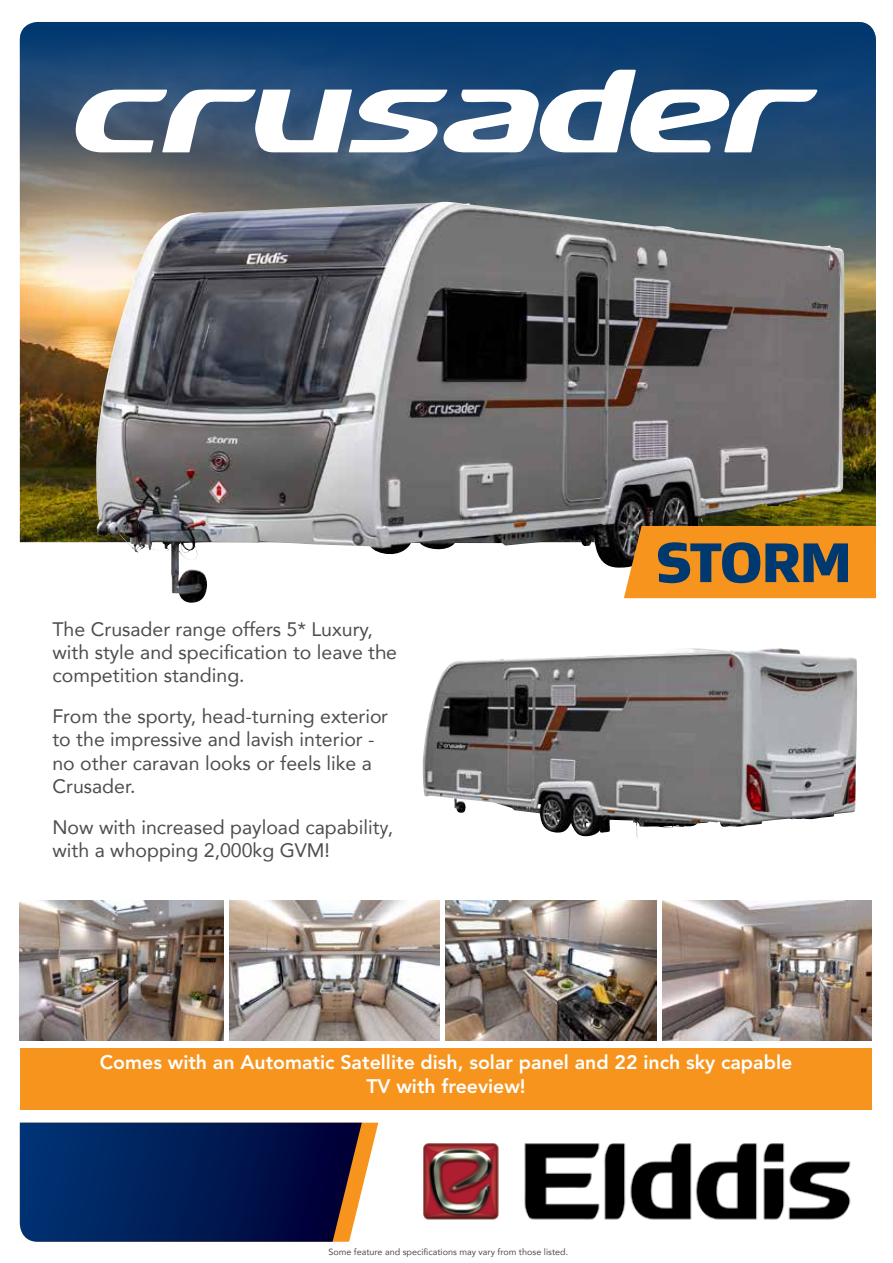
<style>
.page{position:relative;width:893px;height:1263px;background:#fff}
.page>*{position:absolute;margin:0;border:0;box-sizing:border-box;transform-origin:0 0}
.t1{font:900 57px "Gustan";letter-spacing:-.02em;color:#003870}
.t2{font:19.5px/23.4px "Avenir";color:#4d4d4f}
.t3{font:800 19.5px/23.4px "Avenir";color:#fff;text-align:center}
.t4{font:9px "Avenir";color:#4d4d4f}
</style>
<div class="page">
<img style="left:20px;top:22px;width:856px;height:520px">
<img style="left:20px;top:900px;width:203px;height:141px">
<img style="left:229px;top:900px;width:211px;height:141px">
<img style="left:662px;top:900px;width:210px;height:141px">
<img style="left:446px;top:900px;width:210px;height:141px">
<img style="left:423px;top:650px;width:434px;height:188px">
<img style="left:96px;top:203px;width:748px;height:400px">
<svg style="left:20px;top:1123px;width:359px;height:119px;background:#172a5a"></svg>
<div style="left:623px;top:526px;width:253px;height:72px;background:#f7941e"></div>
<div style="left:20px;top:1048px;width:852px;height:62px;background:#f7941e"></div>
<svg style="left:74px;top:70px;width:743px;height:83px"></svg>
<img style="left:423px;top:1143px;width:428px;height:77px">
<p class="t2" style="left:52px;top:617px;width:346px">The Crusader range offers 5* Luxury, with style and specification to leave the competition standing.</p>
<p class="t2" style="left:52px;top:704px;width:338px">From the sporty, head-turning exterior to the impressive and lavish interior - no other caravan looks or feels like a<br>Crusader.</p>
<p class="t2" style="left:52px;top:814px;width:342px">Now with increased payload capability, with a whopping 2,000kg GVM!</p>
<h1 class="t1" style="left:655px;top:525px;width:198px">STORM</h1>
<p class="t3" style="left:100px;top:1051px;width:694px">Comes with an Automatic Satellite dish, solar panel and 22 inch sky capable<br>TV with freeview!</p>
<p class="t4" style="left:328px;top:1244px;width:241px">Some feature and specifications may vary from those listed.</p>
</div>
